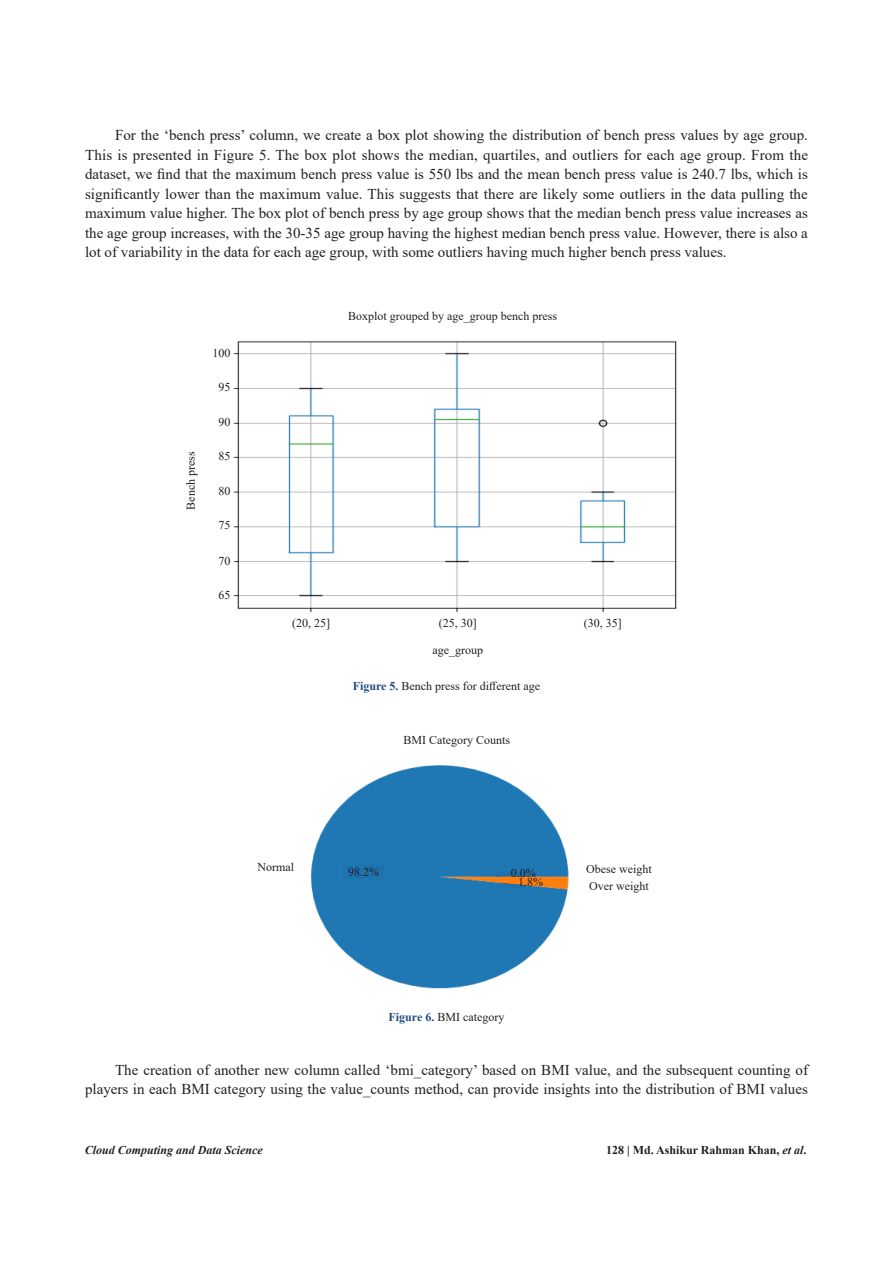
<style>
.page{position:relative;width:893px;height:1263px;background:#fff}
.page>*{position:absolute;margin:0;border:0;box-sizing:border-box;transform-origin:0 0}
.正文{font:15px/19.5px "Times New Roman";color:#231f20;text-align:justify}
.图表标注{font:12px "Times New Roman";color:#231f20}
.t1{font:700 12px "Times New Roman";color:#231f20}
.t2{font:italic 700 12px "Times New Roman";color:#231f20}
.s1{font-weight:700;color:#1f497d}
.s2{font-style:italic}
</style>
<div class="page">
<img style="left:233px;top:341px;width:444px;height:272px">
<img style="left:310px;top:765px;width:259px;height:224px">
<svg style="left:495px;top:871px;width:41px;height:17px"></svg>
<div style="left:343px;top:866px;width:41px;height:13px;background:#1f72b0"></div>
<p class="正文" style="left:85px;top:125px;width:724px;text-indent:30px">For the ‘bench press’ column, we create a box plot showing the distribution of bench press values by age group.<br>This is presented in Figure 5. The box plot shows the median, quartiles, and outliers for each age group. From the dataset, we find that the maximum bench press value is 550 lbs and the mean bench press value is 240.7 lbs, which is significantly lower than the maximum value. This suggests that there are likely some outliers in the data pulling the maximum value higher. The box plot of bench press by age group shows that the median bench press value increases as the age group increases, with the 30-35 age group having the highest median bench press value. However, there is also a lot of variability in the data for each age group, with some outliers having much higher bench press values.</p>
<p class="图表标注" style="left:182px;top:510px;width:60px;rotate:-90deg">Bench press</p>
<p class="图表标注" style="left:213px;top:345px;width:19px">100</p>
<p class="图表标注" style="left:219px;top:379px;width:13px">95</p>
<p class="图表标注" style="left:219px;top:413px;width:13px">90</p>
<p class="图表标注" style="left:219px;top:447px;width:13px">85</p>
<p class="图表标注" style="left:219px;top:483px;width:13px">80</p>
<p class="图表标注" style="left:219px;top:517px;width:13px">75</p>
<p class="图表标注" style="left:219px;top:552px;width:13px">70</p>
<p class="图表标注" style="left:219px;top:586px;width:13px">65</p>
<p class="图表标注" style="left:348px;top:308px;width:210px">Boxplot grouped by age_group bench press</p>
<p class="图表标注" style="left:292px;top:614px;width:39px">(20, 25]</p>
<p class="图表标注" style="left:439px;top:614px;width:39px">(25, 30]</p>
<p class="图表标注" style="left:584px;top:614px;width:39px">(30, 35]</p>
<p class="图表标注" style="left:433px;top:642px;width:52px">age_group</p>
<p class="图表标注" style="left:353px;top:677px;width:189px"><span class="s1">Figure 5.</span> Bench press for different age</p>
<p class="图表标注" style="left:403px;top:731px;width:108px">BMI Category Counts</p>
<p class="图表标注" style="left:257px;top:859px;width:38px">Normal</p>
<p class="图表标注" style="left:586px;top:860px;width:67px">Obese weight</p>
<p class="图表标注" style="left:589px;top:877px;width:61px">Over weight</p>
<p class="图表标注" style="left:348px;top:863px;width:32px">98.2%</p>
<p class="图表标注" style="left:511px;top:864px;width:26px">0.0%</p>
<p class="图表标注" style="left:518px;top:873px;width:26px">1.8%</p>
<p class="图表标注" style="left:389px;top:1009px;width:117px"><span class="s1">Figure 6.</span> BMI category</p>
<p class="正文" style="left:85px;top:1059px;width:724px;text-align:right">The creation of another new column called ‘bmi_category’ based on BMI value, and the subsequent counting of players in each BMI category using the value_counts method, can provide insights into the distribution of BMI values</p>
<p class="t2" style="left:85px;top:1141px;width:180px">Cloud Computing and Data Science</p>
<p class="t1" style="left:606px;top:1141px;width:202px">128 | Md. Ashikur Rahman Khan, <span class="s2">et al</span>.</p>
</div>
